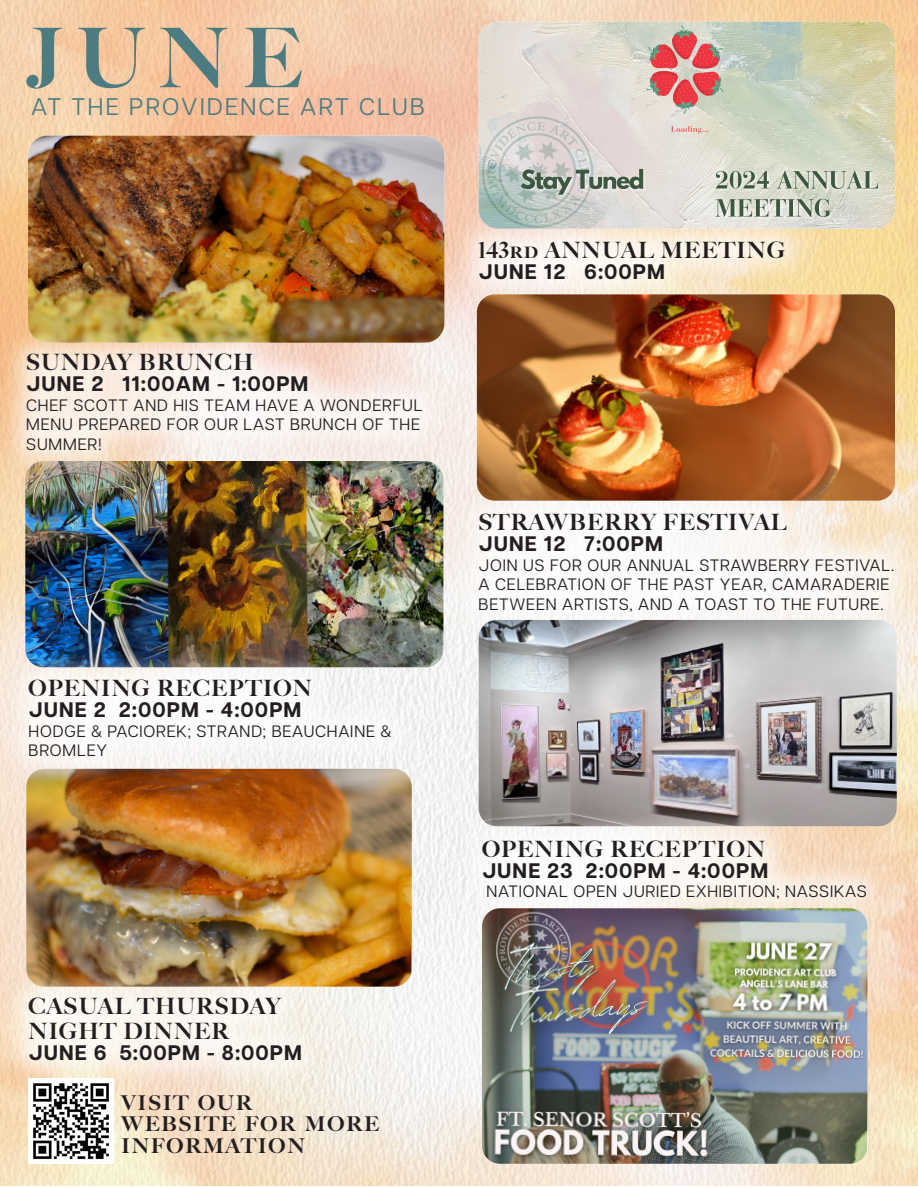
<style>
.page{position:relative;width:918px;height:1188px;background:#fff}
.page>*{position:absolute;margin:0;border:0;box-sizing:border-box;transform-origin:0 0}
.t1{font:900 82.5px "Big Caslon FB";color:#4c7b80}
.t2{font:700 29.1px/21.5px "Big Caslon FB";letter-spacing:.05em;color:#231f20}
.t3{font:24px "Articulat CF";letter-spacing:.1em;color:#4d7b7f}
.t4{font:900 22.5px/25.5px "Big Caslon FB";letter-spacing:.05em;color:#231f20}
.t5{font:700 21px "Articulat CF";letter-spacing:.05em;color:#231f20}
.t6{font:16.5px/19.5px "Articulat CF";letter-spacing:.05em;color:#231f20}
</style>
<div class="page">
<img style="left:0;top:0;width:917px;height:1186px">
<img style="left:26px;top:785px;width:386px;height:202px">
<img style="left:28px;top:136px;width:416px;height:189px">
<img style="left:29px;top:1090px;width:85px;height:74px">
<div style="left:1px;top:968px;width:329px;height:122px;background:#fff;opacity:.75"></div>
<img style="left:25px;top:479px;width:418px;height:188px">
<div style="left:0;top:651px;width:420px;height:134px;background:#fff;opacity:.75"></div>
<div style="left:0;top:325px;width:450px;height:154px;background:#fff;opacity:.75"></div>
<div style="left:451px;top:212px;width:362px;height:96px;background:#fff;opacity:.75"></div>
<div style="left:450px;top:485px;width:467px;height:155px;background:#fff;opacity:.75"></div>
<img style="left:479px;top:22px;width:416px;height:207px">
<img style="left:477px;top:294px;width:418px;height:207px">
<img style="left:479px;top:620px;width:418px;height:206px">
<div style="left:454px;top:811px;width:441px;height:116px;background:#fff;opacity:.75"></div>
<img style="left:482px;top:908px;width:386px;height:256px">
<p class="t1" style="left:27px;top:9px;width:276px">JUNE</p>
<p class="t3" style="left:31px;top:89px;width:395px">AT THE PROVIDENCE ART CLUB</p>
<p class="t4" style="left:26px;top:350px;width:229px">SUNDAY BRUNCH</p>
<p class="t5" style="left:26px;top:368px;width:284px">JUNE 2 11:00AM - 1:00PM</p>
<p class="t6" style="left:26px;top:394px;width:398px">CHEF SCOTT AND HIS TEAM HAVE A WONDERFUL<br>MENU PREPARED FOR OUR LAST BRUNCH OF THE<br>SUMMER!</p>
<p class="t4" style="left:29px;top:676px;width:285px">OPENING RECEPTION</p>
<p class="t5" style="left:29px;top:694px;width:274px">JUNE 2 2:00PM - 4:00PM</p>
<p class="t6" style="left:29px;top:720px;width:364px">HODGE &amp; PACIOREK; STRAND; BEAUCHAINE &amp;<br>BROMLEY</p>
<p class="t4" style="left:29px;top:993px;width:254px">CASUAL THURSDAY<br>NIGHT DINNER</p>
<p class="t5" style="left:29px;top:1037px;width:275px">JUNE 6 5:00PM - 8:00PM</p>
<p class="t2" style="left:121px;top:1089px;width:259px">visit our<br>website for more information</p>
<p class="t4" style="left:479px;top:237px;width:308px">143rd ANNUAL MEETING</p>
<p class="t5" style="left:479px;top:256px;width:188px">JUNE 12 6:00PM</p>
<p class="t4" style="left:479px;top:510px;width:309px">STRAWBERRY FESTIVAL</p>
<p class="t5" style="left:479px;top:528px;width:186px">JUNE 12 7:00PM</p>
<p class="t6" style="left:479px;top:554px;width:417px">JOIN US FOR OUR ANNUAL STRAWBERRY FESTIVAL.<br>A CELEBRATION OF THE PAST YEAR, CAMARADERIE<br>BETWEEN ARTISTS, AND A TOAST TO THE FUTURE.</p>
<p class="t4" style="left:482px;top:836px;width:285px">OPENING RECEPTION</p>
<p class="t5" style="left:482px;top:855px;width:288px">JUNE 23 2:00PM - 4:00PM</p>
<p class="t6" style="left:487px;top:880px;width:382px">NATIONAL OPEN JURIED EXHIBITION; NASSIKAS</p>
</div>
